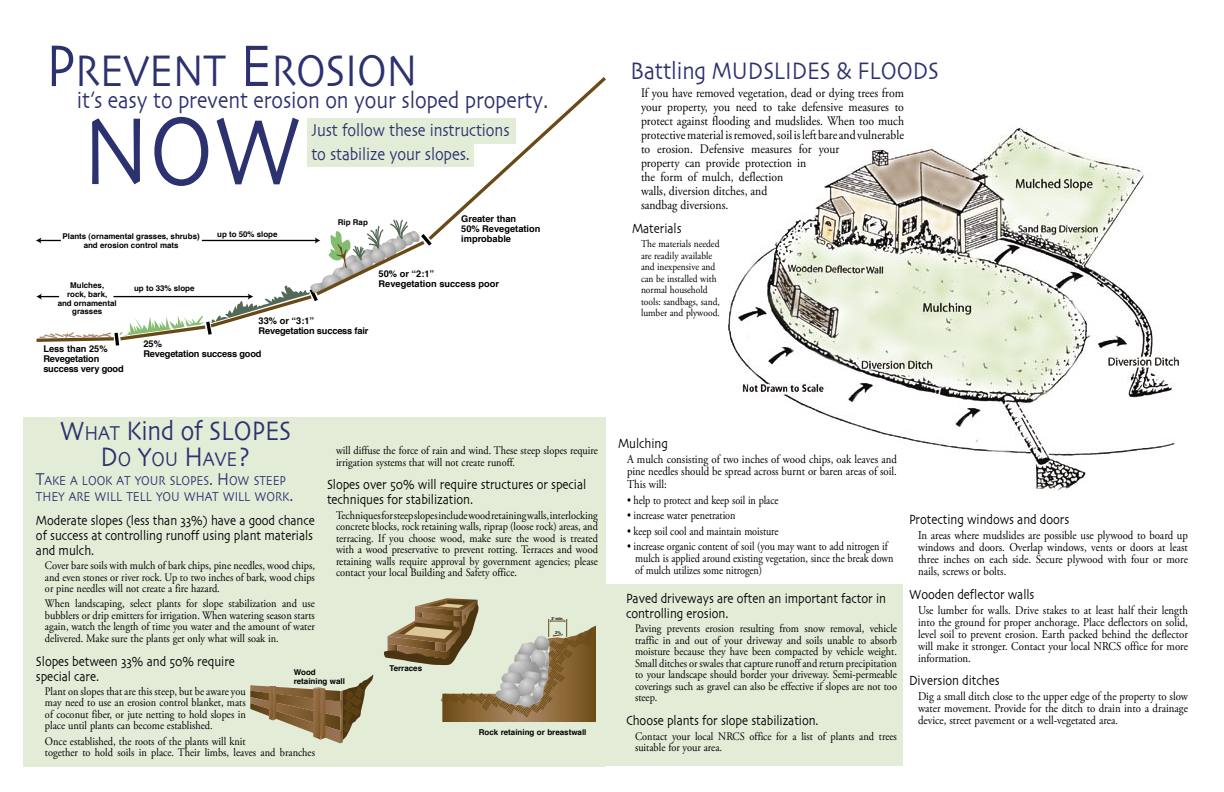
<style>
.page{position:relative;width:1224px;height:792px;background:#fff}
.page>*{position:absolute;margin:0;border:0;box-sizing:border-box;transform-origin:0 0}
.head_1{font:100px "Skia";color:#2c316f;scale:.85 1}
.head_1-2{font:46.3px "Skia";letter-spacing:-.005em;color:#2c316f;scale:.85 1}
.head_1-3{font:28px "Skia";letter-spacing:-.005em;color:#2c316f;scale:.85 1}
.question_head_1{font:25px "Skia";letter-spacing:-.005em;color:#2c316f;scale:.85 1}
.head_1-4{font:24px "Skia";letter-spacing:-.005em;color:#2c316f;scale:.85 1}
.head_1-5{font:21px "Skia";color:#2c316f;scale:.85 1}
.head_1-6{font:18px "Skia";letter-spacing:-.005em;color:#2c316f;scale:.85 1}
.subhead_1{font:14px/15px "Skia";letter-spacing:-.005em;color:#000;scale:.85 1}
.head_1-7{font:13.5px/16px "Skia";letter-spacing:-.005em;color:#2c316f;scale:.85 1}
.body_text{font:13px/14px "Adobe Garamond Pro";color:#000;scale:.9 1}
.body_text-2{font:12px/12px "Adobe Garamond Pro";color:#000;text-align:justify;scale:.9 1}
.bullets{font:12px/12px "Adobe Garamond Pro";letter-spacing:-.005em;color:#000;scale:.85 1}
.body_text-3{font:11.5px/11.5px "Adobe Garamond Pro";color:#000;text-align:justify;scale:.9 1}
.body_text-4{font:10.5px/11.5px "Adobe Garamond Pro";color:#000;scale:.9 1}
.t1{font:700 9.3px/9.9px "Helvetica";letter-spacing:-.02em;color:#000}
.t2{font:700 9.3px/9.9px "Helvetica";color:#000}
.t3{font:700 8px "Helvetica";color:#000}
.t4{font:700 7.9px/8.6px "Helvetica";color:#000;text-align:center}
.t5{font:700 4px "Helvetica";color:#000}
.s1{font-size:61.8px}
.s2{font-size:21px}
.s3{font-size:28px}
.s4{font-size:18px}
</style>
<div class="page">
<div style="left:591px;top:584px;width:311px;height:182px;background:#e3ecd7"></div>
<div style="left:24px;top:417px;width:582px;height:349px;background:#e3ecd7"></div>
<img style="left:728px;top:127px;width:452px;height:364px">
<svg style="left:36px;top:77px;width:570px;height:269px"></svg>
<svg style="left:384px;top:598px;width:212px;height:124px"></svg>
<svg style="left:250px;top:675px;width:123px;height:68px"></svg>
<p class="head_1-2" style="left:46px;top:43px;width:439px"><span class="s1">P</span>REVENT <span class="s1">E</span>ROSION</p>
<p class="head_1" style="left:82px;top:91px;width:260px">NOW</p>
<p class="head_1-4" style="left:77px;top:86px;width:557px">it’s easy to prevent erosion on your sloped property.</p>
<p class="head_1-6" style="left:311px;top:119px;width:235px">Just follow these instructions</p>
<p class="head_1-6" style="left:311px;top:143px;width:188px">to stabilize your slopes.</p>
<p class="t4" style="left:338px;top:219px;width:31px">Rip Rap</p>
<p class="t4" style="left:217px;top:230px;width:62px">up to 50% slope</p>
<p class="t4" style="left:63px;top:233px;width:139px">Plants (ornamental grasses, shrubs) and erosion control mats</p>
<p class="t4" style="left:134px;top:284px;width:62px">up to 33% slope</p>
<p class="t4" style="left:58px;top:282px;width:61px">Mulches,<br>rock, bark,<br>and ornamental grasses</p>
<p class="t1" style="left:259px;top:316px;width:111px">33% or “3:1”<br>Revegetation success fair</p>
<p class="t1" style="left:143px;top:339px;width:120px">25%<br>Revegetation success good</p>
<p class="t1" style="left:43px;top:345px;width:82px">Less than 25%<br>Revegetation success very good</p>
<p class="t2" style="left:461px;top:215px;width:81px">Greater than<br>50% Revegetation improbable</p>
<p class="t2" style="left:379px;top:270px;width:122px">50% or “2:1”<br>Revegetation success poor</p>
<p class="head_1-3" style="left:60px;top:414px;width:274px">W<span class="s2">HAT</span> Kind of SLOPES</p>
<p class="head_1-5" style="left:101px;top:446px;width:178px"><span class="s3">D</span>O <span class="s3">Y</span>OU <span class="s3">H</span>AVE<span class="s3">?</span></p>
<p class="head_1-7" style="left:36px;top:474px;width:304px"><span class="s4">T</span>AKE A LOOK AT YOUR SLOPES<span class="s4">. H</span>OW STEEP<br>THEY ARE WILL TELL YOU WHAT WILL WORK<span class="s4">.</span></p>
<p class="subhead_1" style="left:36px;top:514px;width:330px">Moderate slopes (less than 33%) have a good chance of success at controlling runoff using plant materials and mulch.</p>
<p class="body_text-3" style="left:45px;top:560px;width:302px">Cover bare soils with mulch of bark chips, pine needles, wood chips, and even stones or river rock. Up to two inches of bark, wood chips or pine needles will not create a fire hazard.</p>
<p class="body_text-3" style="left:45px;top:598px;width:302px">When landscaping, select plants for slope stabilization and use bubblers or drip emitters for irrigation. When watering season starts again, watch the length of time you water and the amount of water delivered. Make sure the plants get only what will soak in.</p>
<p class="subhead_1" style="left:36px;top:654px;width:236px">Slopes between 33% and 50% require special care.</p>
<p class="body_text-3" style="left:45px;top:686px;width:225px">Plant on slopes that are this steep, but be aware you may need to use an erosion control blanket, mats of coconut fiber, or jute netting to hold slopes in place until plants can become established.</p>
<p class="body_text-3" style="left:45px;top:736px;width:302px">Once established, the roots of the plants will knit<br>together to hold soils in place. Their limbs, leaves and branches</p>
<p class="body_text-3" style="left:336px;top:445px;width:293px">will diffuse the force of rain and wind. These steep slopes require irrigation systems that will not create runoff.</p>
<p class="subhead_1" style="left:327px;top:478px;width:307px">Slopes over 50% will require structures or special techniques for stabilization.</p>
<p class="body_text-3" style="left:336px;top:510px;width:293px">Techniques for steep slopes include wood retaining walls, interlocking concrete blocks, rock retaining walls, riprap (loose rock) areas, and terracing. If you choose wood, make sure the wood is treated with a wood preservative to prevent rotting. Terraces and wood retaining walls require approval by government agencies; please contact your local Building and Safety office.</p>
<p class="t5" style="left:551px;top:616px;width:14px">2' min.</p>
<p class="t5" style="left:555px;top:629px;width:7px">2%</p>
<p class="t3" style="left:389px;top:663px;width:34px">Terraces</p>
<p class="t3" style="left:294px;top:666px;width:24px">Wood</p>
<p class="t3" style="left:294px;top:676px;width:53px">retaining wall</p>
<p class="t3" style="left:479px;top:727px;width:109px">Rock retaining or breastwall</p>
<p class="question_head_1" style="left:631px;top:56px;width:364px">Battling MUDSLIDES &amp; FLOODS</p>
<p class="body_text" style="left:641px;top:87px;width:294px">If you have removed vegetation, dead or dying trees from your property, you need to take defensive measures to protect against flooding and mudslides. When too much protective material is removed, soil is left bare and vulnerable to erosion. Defensive measures for your<br>property can provide protection in<br>the form of mulch, deflection<br>walls, diversion ditches, and<br>sandbag diversions.</p>
<p class="subhead_1" style="left:632px;top:222px;width:60px">Materials</p>
<p class="body_text-4" style="left:641px;top:239px;width:89px">The materials needed are readily available and inexpensive and can be installed with normal household tools: sandbags, sand, lumber and plywood.</p>
<p class="subhead_1" style="left:618px;top:437px;width:60px">Mulching</p>
<p class="body_text-2" style="left:627px;top:453px;width:302px;line-height:12.5px">A mulch consisting of two inches of wood chips, oak leaves and pine needles should be spread across burnt or baren areas of soil.<br>This will:</p>
<p class="bullets" style="left:627px;top:494px;width:180px">• help to protect and keep soil in place</p>
<p class="bullets" style="left:627px;top:510px;width:129px">• increase water penetration</p>
<p class="bullets" style="left:627px;top:525px;width:180px">• keep soil cool and maintain moisture</p>
<p class="bullets" style="left:635px;top:541px;width:305px;text-indent:-8px">• increase organic content of soil (you may want to add nitrogen if mulch is applied around existing vegetation, since the break down of mulch utilizes some nitrogen)</p>
<p class="subhead_1" style="left:626px;top:592px;width:307px">Paved driveways are often an important factor in controlling erosion.</p>
<p class="body_text-3" style="left:635px;top:623px;width:293px">Paving prevents erosion resulting from snow removal, vehicle traffic in and out of your driveway and soils unable to absorb moisture because they have been compacted by vehicle weight.<br>Small ditches or swales that capture runoff and return precipitation to your landscape should border your driveway. Semi-permeable coverings such as gravel can also be effective if slopes are not too steep.</p>
<p class="subhead_1" style="left:626px;top:714px;width:228px">Choose plants for slope stabilization.</p>
<p class="body_text-3" style="left:635px;top:731px;width:293px">Contact your local NRCS office for a list of plants and trees suitable for your area.</p>
<p class="subhead_1" style="left:909px;top:513px;width:190px">Protecting windows and doors</p>
<p class="body_text-2" style="left:918px;top:530px;width:301px">In areas where mudslides are possible use plywood to board up windows and doors. Overlap windows, vents or doors at least three inches on each side. Secure plywood with four or more nails, screws or bolts.</p>
<p class="subhead_1" style="left:909px;top:587px;width:149px">Wooden deflector walls</p>
<p class="body_text-2" style="left:918px;top:604px;width:302px">Use lumber for walls. Drive stakes to at least half their length into the ground for proper anchorage. Place deflectors on solid, level soil to prevent erosion. Earth packed behind the deflector will make it stronger. Contact your local NRCS office for more information.</p>
<p class="subhead_1" style="left:909px;top:674px;width:108px">Diversion ditches</p>
<p class="body_text-2" style="left:918px;top:691px;width:302px">Dig a small ditch close to the upper edge of the property to slow water movement. Provide for the ditch to drain into a drainage device, street pavement or a well-vegetated area.</p>
</div>
